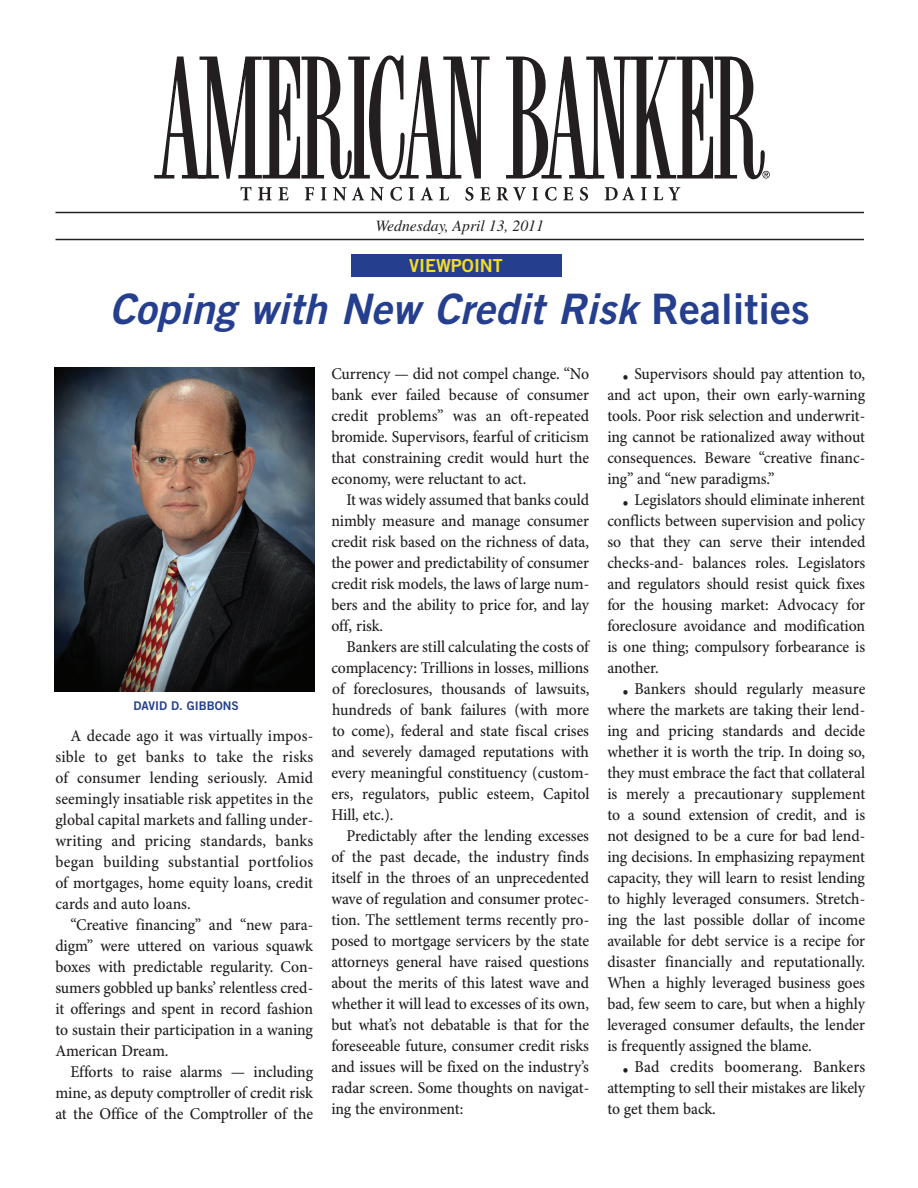
<style>
.page{position:relative;width:918px;height:1188px;background:#fff}
.page>*{position:absolute;margin:0;border:0;box-sizing:border-box;transform-origin:0 0}
.t1{font:italic 42px "Trade Gothic Bold Two";color:#253f8e}
.t2{font:18px "Trade Gothic LT Std Bd 2";color:#f5dc27}
.t3{font:500 16.5px/21px "Minion Pro";letter-spacing:-.005em;color:#231f20;text-align:justify;scale:.95 1}
.t4{font:italic 15.75px "Times LT Std";color:#231f20}
.t5{font:12px "Trade Gothic Bold Two";color:#253f8e}
.s1{font-style:normal}
.s2{font-weight:700}
</style>
<div class="page">
<svg style="left:154px;top:56px;width:336px;height:124px"></svg>
<svg style="left:506px;top:56px;width:264px;height:124px"></svg>
<svg style="left:241px;top:187px;width:11px;height:13px"></svg>
<svg style="left:258px;top:187px;width:14px;height:13px"></svg>
<svg style="left:278px;top:187px;width:11px;height:13px"></svg>
<svg style="left:305px;top:187px;width:9px;height:13px"></svg>
<svg style="left:321px;top:187px;width:5px;height:13px"></svg>
<svg style="left:333px;top:187px;width:31px;height:13px"></svg>
<svg style="left:370px;top:187px;width:14px;height:13px"></svg>
<svg style="left:390px;top:187px;width:12px;height:14px"></svg>
<svg style="left:409px;top:187px;width:5px;height:13px"></svg>
<svg style="left:421px;top:187px;width:12px;height:13px"></svg>
<svg style="left:439px;top:187px;width:10px;height:13px"></svg>
<svg style="left:465px;top:187px;width:8px;height:14px"></svg>
<svg style="left:480px;top:187px;width:10px;height:13px"></svg>
<svg style="left:497px;top:187px;width:29px;height:14px"></svg>
<svg style="left:532px;top:187px;width:6px;height:13px"></svg>
<svg style="left:545px;top:187px;width:12px;height:14px"></svg>
<svg style="left:563px;top:187px;width:10px;height:13px"></svg>
<svg style="left:580px;top:187px;width:8px;height:14px"></svg>
<svg style="left:605px;top:187px;width:30px;height:13px"></svg>
<svg style="left:641px;top:187px;width:6px;height:13px"></svg>
<svg style="left:653px;top:187px;width:27px;height:13px"></svg>
<hr style="left:56px;top:212px;width:808px;height:1px;background:#231f20">
<hr style="left:56px;top:239px;width:808px;height:1px;background:#231f20">
<div style="left:351px;top:254px;width:210px;height:23px;background:#253f8e"></div>
<img style="left:54px;top:368px;width:260px;height:323px">
<p class="t4" style="left:376px;top:217px;width:170px">Wednesday, April 13, 2011</p>
<p class="t2" style="left:409px;top:255px;width:95px">VIEWPOINT</p>
<h1 class="t1" style="left:109px;top:283px;width:702px">Coping with New Credit Risk <span class="s1">Realities</span></h1>
<p class="t5" style="left:134px;top:698px;width:107px">DAVID D. GIBBONS</p>
<p class="t3" style="left:55px;top:726px;width:273px;text-indent:15px">A decade ago it was virtually impos&shy;sible to get banks to take the risks of consumer lending seriously. Amid seemingly insatiable risk appetites in the global capital markets and falling under&shy;writing and pricing standards, banks began building substantial portfolios of mortgages, home equity loans, credit cards and auto loans.</p>
<p class="t3" style="left:55px;top:915px;width:273px;text-indent:15px">“Creative financing” and “new para&shy;digm” were uttered on various squawk boxes with predictable regularity. Con&shy;sumers gobbled up banks’ relentless cred&shy;it offerings and spent in record fashion to sustain their participation in a waning American Dream.</p>
<p class="t3" style="left:55px;top:1062px;width:273px;text-indent:15px">Efforts to raise alarms — including mine, as deputy comptroller of credit risk at the Office of the Comptroller of the</p>
<p class="t3" style="left:331px;top:364px;width:273px">Currency — did not compel change. “No bank ever failed because of consumer credit problems” was an oft-repeated bromide. Supervisors, fearful of criticism that constraining credit would hurt the economy, were reluctant to act.</p>
<p class="t3" style="left:331px;top:490px;width:273px;text-indent:15px">It was widely assumed that banks could nimbly measure and manage consumer credit risk based on the richness of data, the power and predictability of consumer credit risk models, the laws of large num&shy;bers and the ability to price for, and lay off, risk.</p>
<p class="t3" style="left:331px;top:637px;width:273px;text-indent:15px">Bankers are still calculating the costs of complacency: Trillions in losses, millions of foreclosures, thousands of lawsuits, hundreds of bank failures (with more to come), federal and state fiscal crises and severely damaged reputations with every meaningful constituency (custom&shy;ers, regulators, public esteem, Capitol Hill, etc.).</p>
<p class="t3" style="left:331px;top:826px;width:273px;text-indent:15px">Predictably after the lending excesses of the past decade, the industry finds itself in the throes of an unprecedented wave of regulation and consumer protec&shy;tion. The settlement terms recently pro&shy;posed to mortgage servicers by the state attorneys general have raised questions about the merits of this latest wave and whether it will lead to excesses of its own, but what’s not debatable is that for the foreseeable future, consumer credit risks and issues will be fixed on the industry’s radar screen. Some thoughts on navigat&shy;ing the environment:</p>
<p class="t3" style="left:607px;top:364px;width:273px;text-indent:15px"><span class="s2">•</span> Supervisors should pay attention to, and act upon, their own early-warning tools. Poor risk selection and underwrit&shy;ing cannot be rationalized away without consequences. Beware “creative financ&shy;ing” and “new paradigms.”</p>
<p class="t3" style="left:607px;top:490px;width:273px;text-indent:15px"><span class="s2">•</span> Legislators should eliminate inherent conflicts between supervision and policy so that they can serve their intended checks-and- balances roles. Legislators and regulators should resist quick fixes for the housing market: Advocacy for foreclosure avoidance and modification is one thing; compulsory forbearance is another.</p>
<p class="t3" style="left:607px;top:679px;width:273px;text-indent:15px"><span class="s2">•</span> Bankers should regularly measure where the markets are taking their lend&shy;ing and pricing standards and decide whether it is worth the trip. In doing so, they must embrace the fact that collateral is merely a precautionary supplement to a sound extension of credit, and is not designed to be a cure for bad lend&shy;ing decisions. In emphasizing repayment capacity, they will learn to resist lending to highly leveraged consumers. Stretch&shy;ing the last possible dollar of income available for debt service is a recipe for disaster financially and reputationally.<br>When a highly leveraged business goes bad, few seem to care, but when a highly leveraged consumer defaults, the lender is frequently assigned the blame.</p>
<p class="t3" style="left:607px;top:1057px;width:273px;text-indent:15px"><span class="s2">•</span> Bad credits boomerang. Bankers attempting to sell their mistakes are likely to get them back.</p>
</div>
